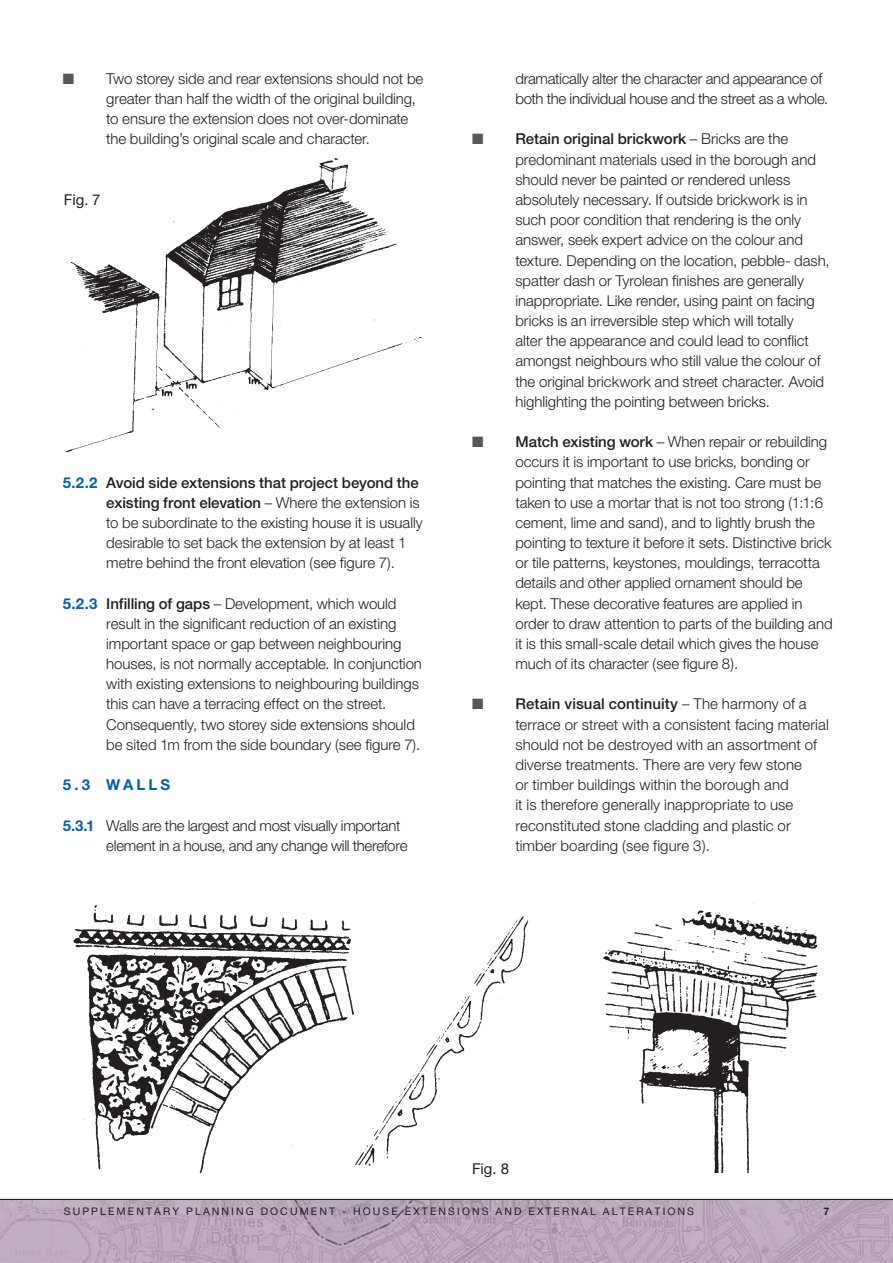
<style>
.page{position:relative;width:893px;height:1263px;background:#fff}
.page>*{position:absolute;margin:0;border:0;box-sizing:border-box;transform-origin:0 0}
.t1{font:300 15px/20.2px "Helvetica Neue CE";letter-spacing:-.005em;color:#231f20}
.t2{font:15px "Helvetica Neue CE";color:#231f20}
.t3{font:700 15px "Helvetica Neue CE";letter-spacing:.21em;color:#0161aa}
.t4{font:10.5px "Helvetica Neue CE";letter-spacing:.2em;color:#231f20}
.t5{font:700 10.5px "Helvetica Neue CE";color:#231f20}
.s1{color:#57585a}
.s2{font-weight:700;color:#0161aa}
.s3{font-weight:500}
</style>
<div class="page">
<img style="left:0;top:1200px;width:893px;height:63px">
<hr style="left:0;top:1199px;width:893px;height:1px;background:#231f20">
<img style="left:65px;top:158px;width:357px;height:295px">
<img style="left:73px;top:902px;width:745px;height:270px">
<p class="t1" style="left:106px;top:69px;width:319px;text-indent:-43px"><span class="s1">■</span> Two storey side and rear extensions should not be greater than half the width of the original building, to ensure the extension does not over-dominate the building’s original scale and character.</p>
<p class="t2" style="left:64px;top:191px;width:38px">Fig. 7</p>
<p class="t1" style="left:106px;top:472px;width:318px;text-indent:-43px"><span class="s2">5.2.2</span> <span class="s3">Avoid side extensions that project beyond the existing front elevation</span> – Where the extension is to be subordinate to the existing house it is usually desirable to set back the extension by at least 1 metre behind the front elevation (see figure 7).</p>
<p class="t1" style="left:106px;top:593px;width:317px;text-indent:-43px"><span class="s2">5.2.3</span> <span class="s3">Infilling of gaps</span> – Development, which would result in the significant reduction of an existing important space or gap between neighbouring houses, is not normally acceptable. In conjunction with existing extensions to neighbouring buildings this can have a terracing effect on the street.<br>Consequently, two storey side extensions should be sited 1m from the side boundary (see figure 7).</p>
<p class="t3" style="left:63px;top:775px;width:109px">5.3 WALLS</p>
<p class="t1" style="left:106px;top:815px;width:303px;text-indent:-43px"><span class="s2">5.3.1</span> Walls are the largest and most visually important element in a house, and any change will therefore</p>
<p class="t1" style="left:515px;top:68px;width:314px">dramatically alter the character and appearance of both the individual house and the street as a whole.</p>
<p class="t1" style="left:515px;top:129px;width:316px;text-indent:-43px"><span class="s1">■</span> <span class="s3">Retain original brickwork</span> – Bricks are the predominant materials used in the borough and should never be painted or rendered unless absolutely necessary. If outside brickwork is in such poor condition that rendering is the only answer, seek expert advice on the colour and texture. Depending on the location, pebble- dash, spatter dash or Tyrolean finishes are generally inappropriate. Like render, using paint on facing bricks is an irreversible step which will totally<br>alter the appearance and could lead to conflict amongst neighbours who still value the colour of the original brickwork and street character. Avoid highlighting the pointing between bricks.</p>
<p class="t1" style="left:515px;top:432px;width:319px;text-indent:-43px"><span class="s1">■</span> <span class="s3">Match existing work</span> – When repair or rebuilding occurs it is important to use bricks, bonding or pointing that matches the existing. Care must be taken to use a mortar that is not too strong (1:1:6 cement, lime and sand), and to lightly brush the pointing to texture it before it sets. Distinctive brick or tile patterns, keystones, mouldings, terracotta details and other applied ornament should be kept. These decorative features are applied in order to draw attention to parts of the building and it is this small-scale detail which gives the house much of its character (see figure 8).</p>
<p class="t1" style="left:515px;top:694px;width:315px;text-indent:-43px"><span class="s1">■</span> <span class="s3">Retain visual continuity</span> – The harmony of a terrace or street with a consistent facing material should not be destroyed with an assortment of diverse treatments. There are very few stone<br>or timber buildings within the borough and<br>it is therefore generally inappropriate to use reconstituted stone cladding and plastic or timber boarding (see figure 3).</p>
<p class="t2" style="left:472px;top:1159px;width:39px">Fig. 8</p>
<p class="t4" style="left:64px;top:1205px;width:632px">SUPPLEMENTARY PLANNING DOCUMENT - HOUSE EXTENSIONS AND EXTERNAL ALTERATIONS</p>
<p class="t5" style="left:823px;top:1205px;width:7px">7</p>
</div>
